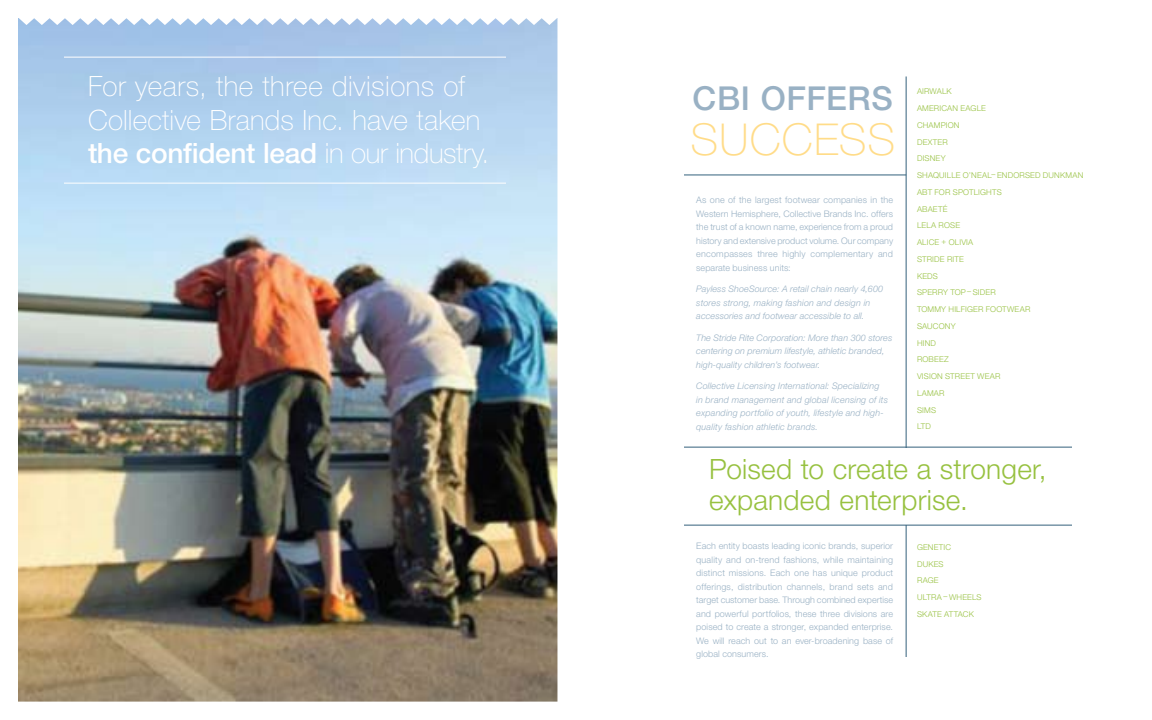
<style>
.page{position:relative;width:1152px;height:720px;background:#fff}
.page>*{position:absolute;margin:0;border:0;box-sizing:border-box;transform-origin:0 0}
.t1{font:100 44px "Helvetica Neue";letter-spacing:.025em;color:#ffdc89}
.t2{font:500 33px "Helvetica Neue";letter-spacing:.02em;color:#99b1c4}
.t3{font:100 28px/33.6px "Helvetica Neue";letter-spacing:.01em;color:#fff}
.t4{font:300 28px/31px "Helvetica Neue";letter-spacing:.01em;color:#97c140}
.t5{font:300 9px/13.5px "Helvetica Neue";letter-spacing:.01em;color:#99b1c4;text-align:justify}
.t6{font:italic 300 9px/13.5px "Helvetica Neue";letter-spacing:.015em;color:#99b1c4}
.t7{font:300 8px/16.8px "Helvetica Neue";letter-spacing:.025em;color:#97c140}
.s1{font-weight:500}
</style>
<div class="page">
<hr style="left:906px;top:76px;width:1px;height:372px;background:#33617c">
<hr style="left:684px;top:175px;width:222px;height:1px;background:#33617c">
<img style="left:18px;top:18px;width:539px;height:684px">
<hr style="left:906px;top:525px;width:1px;height:132px;background:#33617c">
<hr style="left:684px;top:447px;width:388px;height:1px;background:#33617c">
<hr style="left:684px;top:525px;width:388px;height:1px;background:#33617c">
<hr style="left:64px;top:57px;width:442px;height:1px;background:#fff">
<hr style="left:64px;top:183px;width:442px;height:1px;background:#fff">
<h3 class="t3" style="left:88px;top:69px;width:403px">For years, the three divisions of<br>Collective Brands Inc. have taken <span class="s1">the confident lead</span> in our industry.</h3>
<h2 class="t2" style="left:693px;top:78px;width:202px">CBI OFFERS</h2>
<h1 class="t1" style="left:690px;top:115px;width:206px">SUCCESS</h1>
<p class="t5" style="left:696px;top:193px;width:198px">As one of the largest footwear companies in the Western Hemisphere, Collective Brands Inc. offers the trust of a known name, experience from a proud history and extensive product volume. Our company encompasses three highly complementary and separate business units:</p>
<p class="t6" style="left:696px;top:282px;width:188px">Payless ShoeSource: A retail chain nearly 4,600 stores strong, making fashion and design in accessories and footwear accessible to all.</p>
<p class="t6" style="left:696px;top:331px;width:198px">The Stride Rite Corporation: More than 300 stores centering on premium lifestyle, athletic branded, high-quality children’s footwear.</p>
<p class="t6" style="left:696px;top:379px;width:193px">Collective Licensing International: Specializing in brand management and global licensing of its expanding portfolio of youth, lifestyle and high&shy;quality fashion athletic brands.</p>
<p class="t7" style="left:917px;top:83px;width:168px">AIRWALK<br>AMERICAN EAGLE<br>CHAMPION<br>DEXTER<br>DISNEY<br>SHAQUILLE O’NEAL– ENDORSED DUNKMAN<br>ABT FOR SPOTLIGHTS<br>ABAETÉ<br>LELA ROSE<br>ALICE + OLIVIA<br>STRIDE RITE<br>KEDS<br>SPERRY TOP – SIDER<br>TOMMY HILFIGER FOOTWEAR<br>SAUCONY<br>HIND<br>ROBEEZ<br>VISION STREET WEAR<br>LAMAR<br>SIMS<br>LTD</p>
<h3 class="t4" style="left:709px;top:453px;width:339px">Poised to create a stronger, expanded enterprise.</h3>
<p class="t5" style="left:696px;top:539px;width:198px">Each entity boasts leading iconic brands, superior quality and on-trend fashions, while maintaining distinct missions. Each one has unique product offerings, distribution channels, brand sets and target customer base. Through combined expertise and powerful portfolios, these three divisions are poised to create a stronger, expanded enterprise.<br>We will reach out to an ever-broadening base of global consumers.</p>
<p class="t7" style="left:917px;top:539px;width:66px">GENETIC<br>DUKES<br>RAGE<br>ULTRA – WHEELS<br>SKATE ATTACK</p>
</div>
